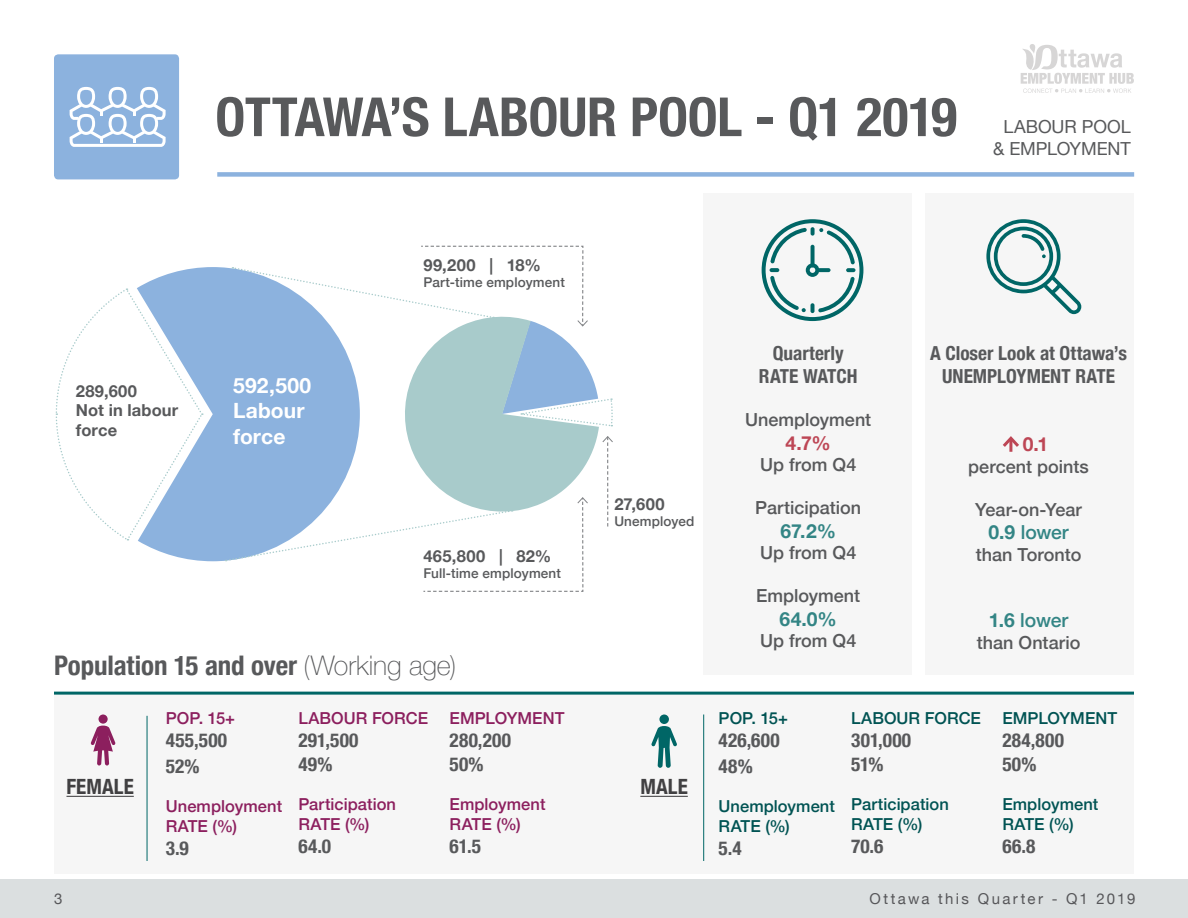
<style>
.page{position:relative;width:1188px;height:918px;background:#fff}
.page>*{position:absolute;margin:0;border:0;box-sizing:border-box;transform-origin:0 0}
.t1{font:700 condensed 54px "Helvetica Neue";letter-spacing:-.005em;color:#58595b}
.t2{font:700 condensed 27px "Helvetica Neue";letter-spacing:-.005em;color:#58595b}
.t3{font:700 21px/25.2px "Helvetica Neue";letter-spacing:.01em;color:#fff}
.t4{font:700 condensed 21px "Helvetica Neue";letter-spacing:.005em;color:#414042}
.t5{font:700 condensed 19.35px/23.2px "Helvetica Neue";letter-spacing:.005em;color:#58595b}
.t6{font:500 19.35px "Helvetica Neue";letter-spacing:-.01em;color:#338585}
.t7{font:700 19.35px "Helvetica Neue";color:#338585}
.t8{font:700 19.35px "Helvetica Neue";color:#bd4655}
.t9{font:500 18px "Helvetica Neue";color:#58595b}
.t10{font:18px "Helvetica Neue";letter-spacing:-.005em;color:#58595b}
.t11{font:500 16.5px/19.8px "Helvetica Neue";letter-spacing:.005em;color:#8c1f5e}
.t12{font:500 16.5px/19.8px "Helvetica Neue";letter-spacing:.005em;color:#005353}
.t13{font:700 16.5px/19.8px "Helvetica Neue";letter-spacing:.015em;color:#58595b}
.t14{font:15px "Helvetica Neue";color:#565659}
.t15{font:500 13.5px "Helvetica Neue";letter-spacing:.01em;color:#58595b}
.s1{font-weight:700}
.s2{font-weight:100;font-stretch:normal}
</style>
<div class="page">
<div style="left:703px;top:193px;width:208px;height:482px;background:#f6f6f6"></div>
<div style="left:925px;top:193px;width:209px;height:482px;background:#f6f6f6"></div>
<svg style="left:762px;top:219px;width:101px;height:102px"></svg>
<svg style="left:817px;top:268px;width:14px;height:4px"></svg>
<svg style="left:811px;top:245px;width:4px;height:22px"></svg>
<svg style="left:986px;top:219px;width:95px;height:95px"></svg>
<div style="left:54px;top:54px;width:125px;height:125px;background:#8cb2de;border-radius:4px"></div>
<div style="left:217px;top:172px;width:917px;height:5px;background:#8cb2de"></div>
<div style="left:54px;top:693px;width:1080px;height:181px;background:#f6f6f6"></div>
<svg style="left:91px;top:726px;width:25px;height:40px"></svg>
<div style="left:99px;top:715px;width:9px;height:9px;background:#8c1f5e;border-radius:50%"></div>
<svg style="left:651px;top:726px;width:26px;height:42px"></svg>
<div style="left:659px;top:715px;width:10px;height:9px;background:#066;border-radius:50%"></div>
<hr style="left:66px;top:796px;width:68px;height:1px;background:#414042">
<hr style="left:640px;top:796px;width:48px;height:1px;background:#414042">
<hr style="left:703px;top:715px;width:1px;height:146px;background:#066">
<hr style="left:147px;top:716px;width:1px;height:145px;background:#066">
<svg style="left:406px;top:427px;width:193px;height:70px;fill:#a8cbcb"></svg>
<svg style="left:602px;top:436px;width:11px;height:91px"></svg>
<svg style="left:55px;top:288px;width:82px;height:253px"></svg>
<svg style="left:137px;top:267px;width:223px;height:294px;fill:#8cb2de"></svg>
<svg style="left:232px;top:245px;width:381px;height:182px"></svg>
<svg style="left:225px;top:497px;width:363px;height:95px"></svg>
<hr style="left:54px;top:692px;width:1080px;height:3px;background:#066">
<hr style="left:1009px;top:438px;width:3px;height:14px;background:#bd4655">
<svg style="left:1002px;top:436px;width:17px;height:14px"></svg>
<svg style="left:70px;top:87px;width:96px;height:60px"></svg>
<div style="left:0;top:880px;width:1188px;height:38px;background:#dbdfe0"></div>
<svg style="left:1021px;top:44px;width:113px;height:49px"></svg>
<h1 class="t1" style="left:215px;top:72px;width:743px">OTTAWA S’ LABOUR POOL 1Q- 2019</h1>
<p class="t10" style="left:1003px;top:114px;width:129px">LABOUR POOL</p>
<p class="t10" style="left:993px;top:135px;width:139px">&amp; EMPLOYMENT</p>
<p class="t13" style="left:76px;top:381px;width:104px">289,600<br>Not in labour force</p>
<p class="t3" style="left:233px;top:374px;width:80px">592,500<br>Labour force</p>
<p class="t13" style="left:489px;top:256px;width:5px">|</p>
<p class="t13" style="left:507px;top:256px;width:36px">18%</p>
<p class="t13" style="left:423px;top:256px;width:54px">99,200</p>
<p class="t15" style="left:423px;top:271px;width:143px">Part-time employment</p>
<p class="t13" style="left:499px;top:546px;width:5px">|</p>
<p class="t13" style="left:517px;top:546px;width:36px">82%</p>
<p class="t13" style="left:423px;top:546px;width:63px">465,800</p>
<p class="t15" style="left:423px;top:562px;width:139px">Full-time employment</p>
<p class="t13" style="left:614px;top:495px;width:52px">27,600</p>
<p class="t15" style="left:614px;top:511px;width:82px">Unemployed</p>
<p class="t5" style="left:759px;top:340px;width:100px;text-align:center">Quarterly<br>RATE WATCH</p>
<p class="t9" style="left:745px;top:405px;width:128px">Unemployment</p>
<p class="t8" style="left:786px;top:427px;width:47px">4.7%</p>
<p class="t9" style="left:760px;top:450px;width:98px">Up from Q4</p>
<p class="t9" style="left:755px;top:493px;width:107px">Participation</p>
<p class="t7" style="left:780px;top:515px;width:57px">67.2%</p>
<p class="t9" style="left:760px;top:538px;width:98px">Up from Q4</p>
<p class="t9" style="left:756px;top:581px;width:106px">Employment</p>
<p class="t7" style="left:780px;top:603px;width:59px">64.0%</p>
<p class="t9" style="left:760px;top:626px;width:98px">Up from Q4</p>
<p class="t5" style="left:930px;top:340px;width:198px;text-align:center">A Closer Look at Ottawa s’<br>UNEMPLOYMENT RATE</p>
<p class="t8" style="left:1023px;top:429px;width:27px">0.1</p>
<p class="t9" style="left:968px;top:452px;width:122px">percent points</p>
<p class="t9" style="left:975px;top:495px;width:108px">Year-on-Year</p>
<p class="t6" style="left:988px;top:517px;width:82px"><span class="s1">0.9</span> lower</p>
<p class="t9" style="left:976px;top:540px;width:107px">than Toronto</p>
<p class="t6" style="left:989px;top:605px;width:81px"><span class="s1">1.6</span> lower</p>
<p class="t9" style="left:977px;top:628px;width:105px">than Ontario</p>
<h2 class="t2" style="left:54px;top:643px;width:404px">Population 15 and over <span class="s2">(Working age(</span></h2>
<p class="t11" style="left:166px;top:707px;width:71px">POP. 15+</p>
<p class="t5" style="left:166px;top:727px;width:63px;line-height:25.2px">455,500<br>52%</p>
<p class="t11" style="left:166px;top:795px;width:118px">Unemployment<br>RATE %) (</p>
<p class="t5" style="left:166px;top:835px;width:25px">3.9</p>
<p class="t11" style="left:298px;top:707px;width:131px">LABOUR FORCE</p>
<p class="t5" style="left:298px;top:728px;width:62px">291,500<br>49%</p>
<p class="t11" style="left:298px;top:793px;width:99px">Participation<br>RATE %) (</p>
<p class="t5" style="left:298px;top:833px;width:34px">64.0</p>
<p class="t11" style="left:450px;top:707px;width:116px">EMPLOYMENT</p>
<p class="t5" style="left:450px;top:728px;width:63px">280,200<br>50%</p>
<p class="t11" style="left:450px;top:793px;width:98px">Employment<br>RATE %) (</p>
<p class="t5" style="left:450px;top:833px;width:33px">61.5</p>
<p class="t4" style="left:66px;top:769px;width:69px">FEMALE</p>
<p class="t14" style="left:54px;top:888px;width:10px">3</p>
<p class="t4" style="left:640px;top:769px;width:49px">MALE</p>
<p class="t12" style="left:719px;top:707px;width:71px">POP. 15+</p>
<p class="t5" style="left:719px;top:727px;width:63px;line-height:25.2px">426,600<br>48%</p>
<p class="t12" style="left:719px;top:795px;width:118px">Unemployment<br>RATE %) (</p>
<p class="t5" style="left:719px;top:835px;width:25px">5.4</p>
<p class="t12" style="left:851px;top:707px;width:131px">LABOUR FORCE</p>
<p class="t5" style="left:851px;top:728px;width:62px">301,000<br>51%</p>
<p class="t12" style="left:851px;top:793px;width:99px">Participation<br>RATE %) (</p>
<p class="t5" style="left:851px;top:833px;width:34px">70.6</p>
<p class="t12" style="left:1002px;top:707px;width:116px">EMPLOYMENT</p>
<p class="t5" style="left:1002px;top:728px;width:63px">284,800<br>50%</p>
<p class="t12" style="left:1002px;top:793px;width:98px">Employment<br>RATE %) (</p>
<p class="t5" style="left:1002px;top:833px;width:34px">66.8</p>
<p class="t14" style="left:870px;top:888px;width:62px">O att w a</p>
<p class="t14" style="left:938px;top:888px;width:32px">ht si</p>
<p class="t14" style="left:978px;top:888px;width:67px">Q u a etr r</p>
<p class="t14" style="left:1052px;top:888px;width:7px">-</p>
<p class="t14" style="left:1066px;top:888px;width:23px">Q1</p>
<p class="t14" style="left:1096px;top:888px;width:40px">2019</p>
</div>
